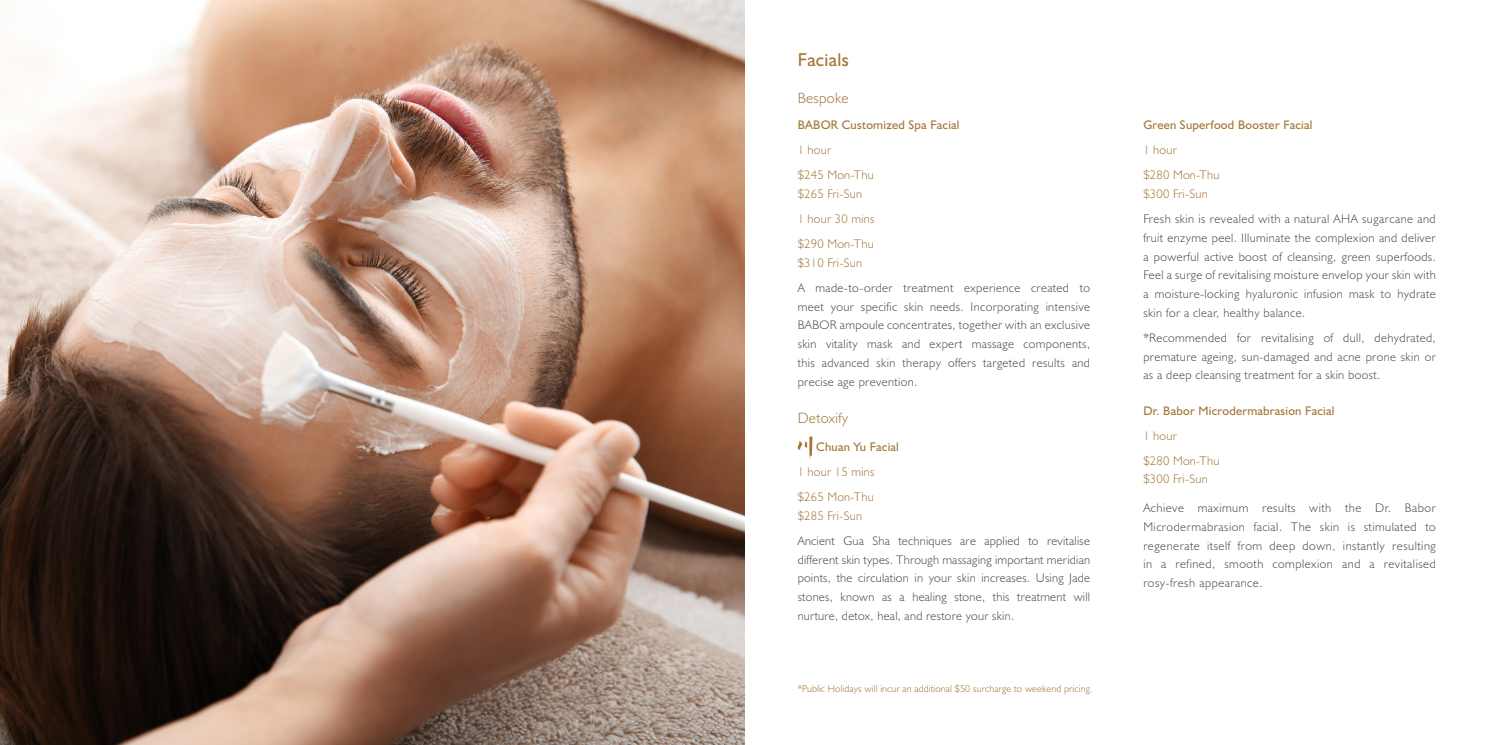
<style>
.page{position:relative;width:1489px;height:745px;background:#fff}
.page>*{position:absolute;margin:0;border:0;box-sizing:border-box;transform-origin:0 0}
.t1{font:18.75px "Humanist 521 BT";letter-spacing:.02em;color:#a47738}
.t2{font:300 15px "Humanist 521 BT";letter-spacing:.02em;color:#a47738}
.t3{font:300 12.5px/18.8px "Humanist 521 BT";letter-spacing:.03em;color:#4b4c4d;text-align:justify}
.t4{font:300 12.5px "Humanist 521 BT";letter-spacing:.02em;color:#a47738}
.t5{font:12.5px "Humanist 521 BT";letter-spacing:.02em;color:#a47738}
.t6{font:300 10px "Humanist 521 BT";letter-spacing:.015em;color:#a47738}
</style>
<div class="page">
<svg style="left:797px;top:436px;width:15px;height:22px"></svg>
<img style="left:0;top:0;width:744px;height:744px">
<p class="t1" style="left:797px;top:48px;width:53px">Facials</p>
<p class="t2" style="left:797px;top:88px;width:53px">Bespoke</p>
<p class="t5" style="left:797px;top:117px;width:163px">BABOR Customized Spa Facial</p>
<p class="t4" style="left:797px;top:142px;width:35px">1 hour</p>
<p class="t4" style="left:797px;top:167px;width:78px">$245 Mon-Thu</p>
<p class="t4" style="left:797px;top:186px;width:66px">$265 Fri-Sun</p>
<p class="t4" style="left:797px;top:211px;width:78px">1 hour 30 mins</p>
<p class="t4" style="left:797px;top:236px;width:78px">$290 Mon-Thu</p>
<p class="t4" style="left:797px;top:255px;width:66px">$310 Fri-Sun</p>
<p class="t3" style="left:797px;top:278px;width:294px">A made-to-order treatment experience created to meet your specific skin needs. Incorporating intensive BABOR ampoule concentrates, together with an exclusive skin vitality mask and expert massage components, this advanced skin therapy offers targeted results and precise age prevention.</p>
<p class="t2" style="left:797px;top:408px;width:52px">Detoxify</p>
<p class="t5" style="left:816px;top:438px;width:84px">Chuan Yu Facial</p>
<p class="t4" style="left:797px;top:463px;width:78px">1 hour 15 mins</p>
<p class="t4" style="left:797px;top:488px;width:78px">$265 Mon-Thu</p>
<p class="t4" style="left:797px;top:507px;width:66px">$285 Fri-Sun</p>
<p class="t3" style="left:797px;top:530px;width:294px">Ancient Gua Sha techniques are applied to revitalise different skin types. Through massaging important meridian points, the circulation in your skin increases. Using Jade stones, known as a healing stone, this treatment will nurture, detox, heal, and restore your skin.</p>
<p class="t6" style="left:797px;top:681px;width:296px">*Public Holidays will incur an additional $50 surcharge to weekend pricing.</p>
<p class="t5" style="left:1143px;top:117px;width:171px">Green Superfood Booster Facial</p>
<p class="t4" style="left:1143px;top:142px;width:35px">1 hour</p>
<p class="t4" style="left:1143px;top:167px;width:78px">$280 Mon-Thu</p>
<p class="t4" style="left:1143px;top:186px;width:66px">$300 Fri-Sun</p>
<p class="t3" style="left:1143px;top:209px;width:294px">Fresh skin is revealed with a natural AHA sugarcane and fruit enzyme peel. Illuminate the complexion and deliver a powerful active boost of cleansing, green superfoods.<br>Feel a surge of revitalising moisture envelop your skin with a moisture-locking hyaluronic infusion mask to hydrate skin for a clear, healthy balance.</p>
<p class="t3" style="left:1143px;top:328px;width:294px">*Recommended for revitalising of dull, dehydrated, premature ageing, sun-damaged and acne prone skin or as a deep cleansing treatment for a skin boost.</p>
<p class="t5" style="left:1143px;top:402px;width:192px">Dr. Babor Microdermabrasion Facial</p>
<p class="t4" style="left:1143px;top:427px;width:35px">1 hour</p>
<p class="t4" style="left:1143px;top:452px;width:78px">$280 Mon-Thu</p>
<p class="t4" style="left:1143px;top:471px;width:66px">$300 Fri-Sun</p>
<p class="t3" style="left:1143px;top:498px;width:294px">Achieve maximum results with the Dr. Babor Microdermabrasion facial. The skin is stimulated to regenerate itself from deep down, instantly resulting in a refined, smooth complexion and a revitalised rosy-fresh appearance.</p>
</div>
